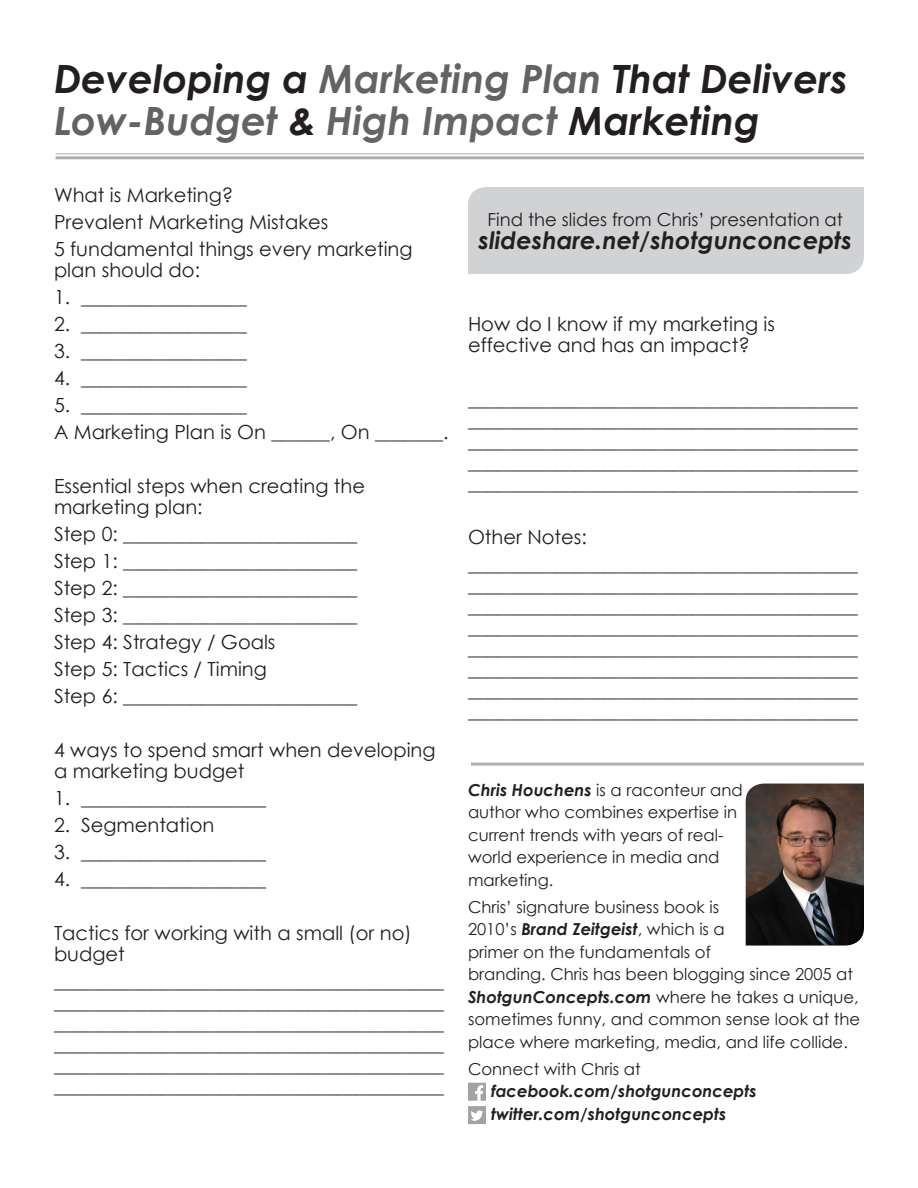
<style>
.page{position:relative;width:918px;height:1188px;background:#fff}
.page>*{position:absolute;margin:0;border:0;box-sizing:border-box;transform-origin:0 0}
.t1{font:italic 700 39px/42px "Century Gothic";color:#231f20}
.t2{font:italic 700 24px "Century Gothic";color:#231f20}
.t3{font:19.5px/21px "Century Gothic";color:#231f20}
.t4{font:18px "Century Gothic";color:#231f20}
.t5{font:16.5px/22.5px "Century Gothic";color:#231f20}
.t6{font:italic 700 16.5px/22.5px "Century Gothic";color:#231f20}
.s1{color:#636366}
.s2{color:#656568}
.s3{font-weight:700;font-style:italic}
.s4{font-weight:400;font-style:normal}
</style>
<div class="page">
<img style="left:746px;top:784px;width:118px;height:162px">
<svg style="left:468px;top:1083px;width:18px;height:41px"></svg>
<div style="left:468px;top:187px;width:396px;height:87px;background:#d1d2d4"></div>
<hr style="left:471px;top:763px;width:393px;height:3px;background:#aeafb3">
<hr style="left:56px;top:153px;width:808px;height:1px;background:#aeafb3">
<hr style="left:56px;top:156px;width:808px;height:3px;background:#aeafb3">
<p class="t1" style="left:54px;top:56px;width:796px">Developing a <span class="s1">Marketing Plan</span> That Delivers<br><span class="s1">Low-Budget</span> &amp; <span class="s2">High Impact</span> Marketing</p>
<p class="t3" style="left:54px;top:184px;width:181px">What is Marketing?</p>
<p class="t3" style="left:54px;top:211px;width:276px">Prevalent Marketing Mistakes</p>
<p class="t3" style="left:54px;top:238px;width:360px">5 fundamental things every marketing plan should do:</p>
<p class="t3" style="left:54px;top:286px;width:194px">1. _________________</p>
<p class="t3" style="left:54px;top:313px;width:194px">2. _________________</p>
<p class="t3" style="left:54px;top:340px;width:194px">3. _________________</p>
<p class="t3" style="left:54px;top:367px;width:194px">4. _________________</p>
<p class="t3" style="left:54px;top:394px;width:194px">5. _________________</p>
<p class="t3" style="left:54px;top:421px;width:396px">A Marketing Plan is On ______, On _______.</p>
<p class="t3" style="left:54px;top:475px;width:313px">Essential steps when creating the marketing plan:</p>
<p class="t3" style="left:54px;top:523px;width:305px">Step 0: ________________________</p>
<p class="t3" style="left:54px;top:550px;width:305px">Step 1: ________________________</p>
<p class="t3" style="left:54px;top:577px;width:305px">Step 2: ________________________</p>
<p class="t3" style="left:54px;top:604px;width:305px">Step 3: ________________________</p>
<p class="t3" style="left:54px;top:631px;width:223px">Step 4: Strategy / Goals</p>
<p class="t3" style="left:54px;top:658px;width:214px">Step 5: Tactics / Timing</p>
<p class="t3" style="left:54px;top:685px;width:305px">Step 6: ________________________</p>
<p class="t3" style="left:54px;top:739px;width:383px">4 ways to spend smart when developing a marketing budget</p>
<p class="t3" style="left:54px;top:787px;width:214px">1. ___________________</p>
<p class="t3" style="left:54px;top:814px;width:162px">2. Segmentation</p>
<p class="t3" style="left:54px;top:841px;width:214px">3. ___________________</p>
<p class="t3" style="left:54px;top:868px;width:214px">4. ___________________</p>
<p class="t3" style="left:54px;top:922px;width:359px">Tactics for working with a small (or no) budget</p>
<p class="t3" style="left:54px;top:970px;width:391px;text-align:justify">________________________________________ ________________________________________ ________________________________________ ________________________________________ ________________________________________ ________________________________________</p>
<p class="t4" style="left:487px;top:207px;width:357px">Find the slides from Chris’ presentation at</p>
<p class="t2" style="left:479px;top:222px;width:375px">slideshare.net/shotgunconcepts</p>
<p class="t3" style="left:468px;top:313px;width:309px">How do I know if my marketing is effective and has an impact?</p>
<p class="t3" style="left:468px;top:388px;width:391px;text-align:justify">________________________________________ ________________________________________ ________________________________________ ________________________________________ ________________________________________</p>
<p class="t3" style="left:468px;top:526px;width:120px">Other Notes:</p>
<p class="t3" style="left:468px;top:553px;width:391px;text-align:justify">________________________________________ ________________________________________ ________________________________________ ________________________________________ ________________________________________ ________________________________________ ________________________________________ ________________________________________</p>
<p class="t5" style="left:468px;top:778px;width:276px"><span class="s3">Chris Houchens</span> is a raconteur and author who combines expertise in current trends with years of real&shy;world experience in media and marketing.</p>
<p class="t5" style="left:468px;top:895px;width:394px">Chris’ signature business book is<br>2010’s <span class="s3">Brand Zeitgeist</span>, which is a<br>primer on the fundamentals of<br>branding. Chris has been blogging since 2005 at <span class="s3">ShotgunConcepts.com</span> where he takes a unique, sometimes funny, and common sense look at the place where marketing, media, and life collide.</p>
<p class="t6" style="left:491px;top:1057px;width:267px;text-indent:-23px"><span class="s4">Connect with Chris at </span>facebook.com/shotgunconcepts twitter.com/shotgunconcepts</p>
</div>
